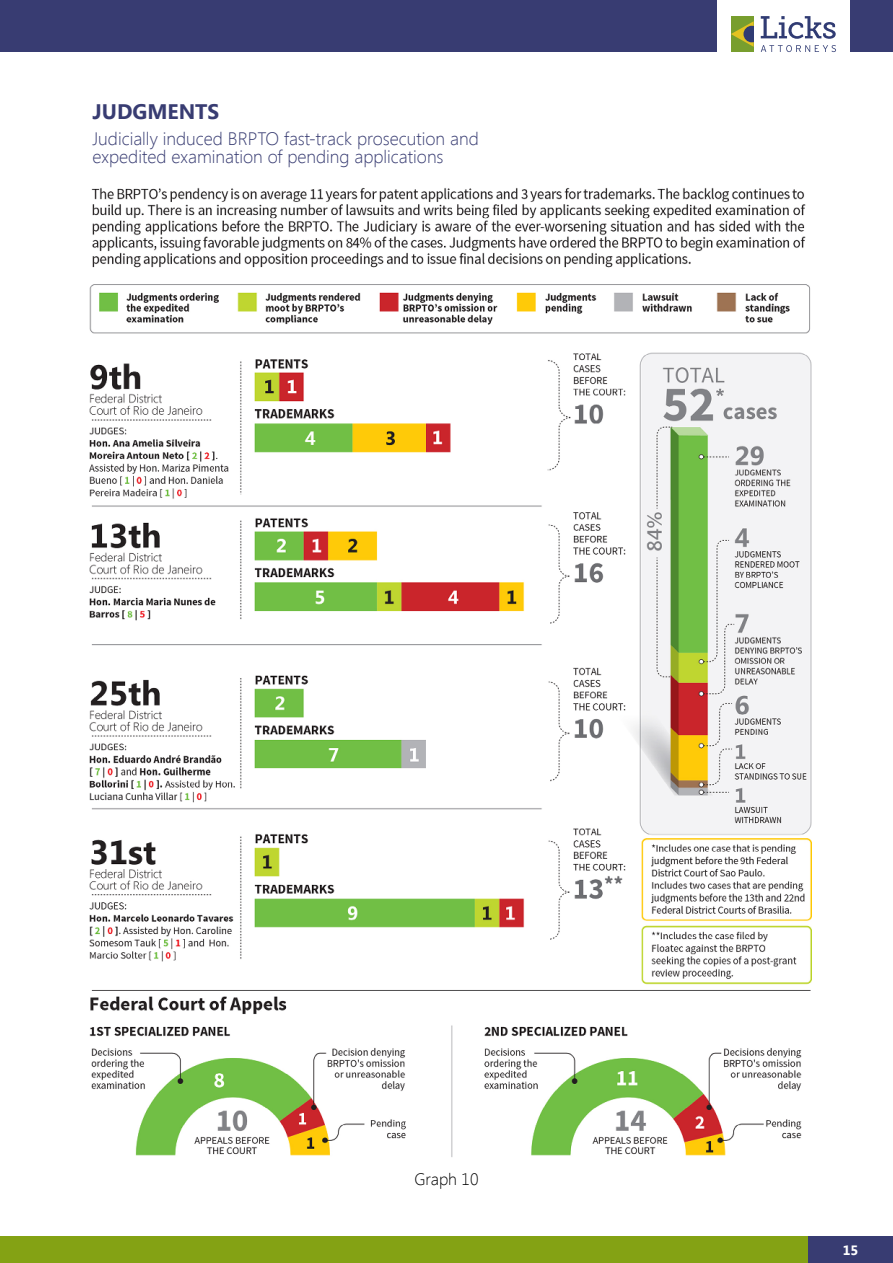
<style>
.page{position:relative;width:893px;height:1263px;background:#fff}
.page>*{position:absolute;margin:0;border:0;box-sizing:border-box;transform-origin:0 0}
.t1{font:700 21px "Segoe UI";color:#383c72}
.t2{font:300 18px/18px "Segoe UI";color:#383c72}
.t3{font:300 16.5px "Segoe UI";color:#000}
.t4{font:700 13.5px "Segoe UI";color:#fff}
</style>
<div class="page">
<div style="left:0;top:1236px;width:893px;height:27px;background:#84a214"></div>
<div style="left:808px;top:1236px;width:85px;height:27px;background:#383c72"></div>
<div style="left:0;top:0;width:716px;height:52px;background:#383c72"></div>
<div style="left:850px;top:0;width:43px;height:52px;background:#383c72"></div>
<svg style="left:761px;top:45px;width:75px;height:7px"></svg>
<svg style="left:761px;top:16px;width:75px;height:23px"></svg>
<div style="left:731px;top:16px;width:23px;height:36px;background:#789e2e"></div>
<svg style="left:731px;top:21px;width:23px;height:26px"></svg>
<img style="left:90px;top:187px;width:721px;height:970px">
<p class="t1" style="left:92px;top:97px;width:128px">JUDGMENTS</p>
<p class="t2" style="left:92px;top:129px;width:388px">Judicially induced BRPTO fast-track prosecution and expedited examination of pending applications</p>
<p class="t3" style="left:414px;top:1168px;width:66px">Graph 10</p>
<p class="t4" style="left:843px;top:1240px;width:17px">15</p>
</div>
